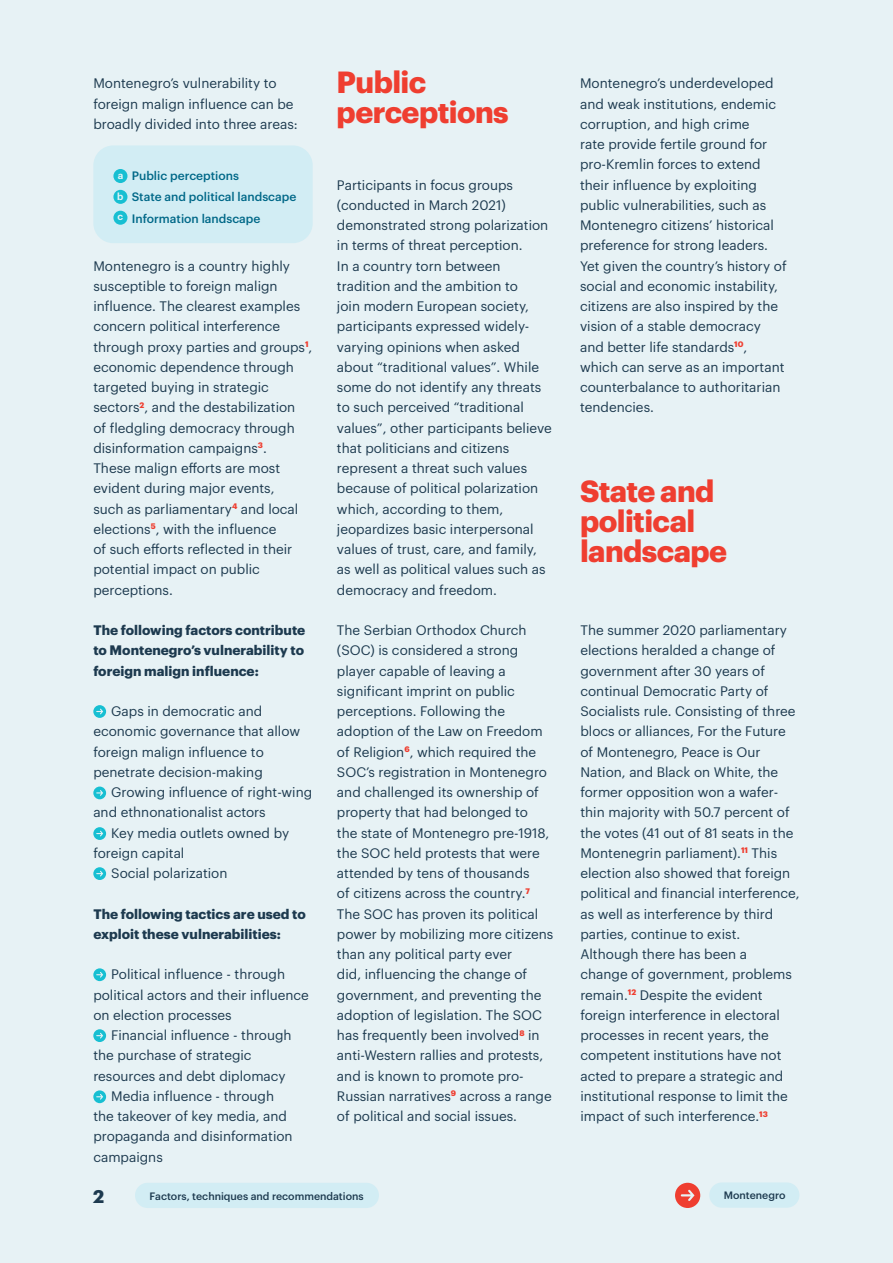
<style>
.page{position:relative;width:893px;height:1263px;background:#e7f2f5}
.page>*{position:absolute;margin:0;border:0;box-sizing:border-box;transform-origin:0 0}
.t1{font:700 30px/30px "Graphik";letter-spacing:-.02em;color:#ef3e30}
.t2{font:700 18px "Graphik";color:#1d3a4f}
.t3{font:13.5px/20.2px "Graphik";color:#1d3a4f}
.t4{font:700 13.5px/20.2px "Graphik";color:#1d3a4f;text-align:justify}
.t5{font:500 12px/21.1px "Graphik";color:#006888}
.t6{font:500 10.5px "Graphik";color:#1d3a4f}
.t7{font:600 9.9px/21.6px "Graphik";color:#e7f2f5}
</style>
<div class="page">
<div style="left:709px;top:1182px;width:90px;height:26px;background:#d2edf4;border-radius:13px"></div>
<div style="left:135px;top:1183px;width:244px;height:25px;background:#d2edf4;border-radius:13px"></div>
<div style="left:675px;top:1183px;width:25px;height:25px;background:#ef3e30;border-radius:50%"></div>
<svg style="left:681px;top:1190px;width:13px;height:11px"></svg>
<div style="left:93px;top:145px;width:220px;height:98px;background:#d2edf4;border-radius:20px"></div>
<div style="left:113px;top:169px;width:14px;height:14px;background:#17bfd2;border-radius:50%"></div>
<div style="left:113px;top:190px;width:14px;height:14px;background:#17bfd2;border-radius:50%"></div>
<div style="left:113px;top:211px;width:14px;height:14px;background:#17bfd2;border-radius:50%"></div>
<svg style="left:93px;top:1029px;width:13px;height:13px"></svg>
<svg style="left:96px;top:1033px;width:7px;height:5px"></svg>
<svg style="left:93px;top:1090px;width:13px;height:13px"></svg>
<svg style="left:96px;top:1094px;width:7px;height:6px"></svg>
<svg style="left:93px;top:705px;width:13px;height:13px"></svg>
<svg style="left:96px;top:709px;width:7px;height:5px"></svg>
<svg style="left:93px;top:827px;width:13px;height:13px"></svg>
<svg style="left:96px;top:831px;width:7px;height:5px"></svg>
<svg style="left:93px;top:867px;width:13px;height:13px"></svg>
<svg style="left:96px;top:871px;width:7px;height:5px"></svg>
<svg style="left:93px;top:968px;width:13px;height:13px"></svg>
<svg style="left:96px;top:972px;width:7px;height:6px"></svg>
<svg style="left:93px;top:786px;width:13px;height:13px"></svg>
<svg style="left:96px;top:790px;width:7px;height:6px"></svg>
<p class="t3" style="left:93px;top:72px;width:206px">Montenegro’s vulnerability to foreign malign influence can be broadly divided into three areas:</p>
<p class="t7" style="left:117px;top:164px;width:8px">a b</p>
<p class="t7" style="left:118px;top:205px;width:7px">c</p>
<p class="t5" style="left:132px;top:164px;width:166px">Public perceptions<br>State and political landscape<br>Information landscape</p>
<p class="t3" style="left:93px;top:254px;width:221px">Montenegro is a country highly susceptible to foreign malign influence. The clearest examples concern political interference through proxy parties and groups<sup>1</sup>, economic dependence through targeted buying in strategic sectors<sup>2</sup>, and the destabilization<br>of fledgling democracy through disinformation campaigns<sup>3</sup>.<br>These malign efforts are most evident during major events,<br>such as parliamentary<sup>4</sup> and local elections<sup>5</sup>, with the influence<br>of such efforts reflected in their potential impact on public perceptions.</p>
<p class="t4" style="left:93px;top:619px;width:214px">The following factors contribute to Montenegro’s vulnerability to foreign malign influence:</p>
<p class="t3" style="left:93px;top:700px;width:208px;text-indent:18px">Gaps in democratic and economic governance that allow foreign malign influence to penetrate decision-making</p>
<p class="t3" style="left:111px;top:781px;width:203px">Growing influence of right-wing</p>
<p class="t3" style="left:93px;top:801px;width:174px">and ethnonationalist actors</p>
<p class="t3" style="left:111px;top:821px;width:179px">Key media outlets owned by</p>
<p class="t3" style="left:93px;top:842px;width:93px">foreign capital</p>
<p class="t3" style="left:111px;top:862px;width:118px">Social polarization</p>
<p class="t4" style="left:93px;top:902px;width:214px">The following tactics are used to exploit these vulnerabilities:</p>
<p class="t3" style="left:93px;top:963px;width:217px;text-indent:18px">Political influence - through political actors and their influence on election processes</p>
<p class="t3" style="left:111px;top:1024px;width:182px">Financial influence - through</p>
<p class="t3" style="left:93px;top:1044px;width:160px">the purchase of strategic</p>
<p class="t3" style="left:93px;top:1064px;width:194px">resources and debt diplomacy</p>
<p class="t3" style="left:111px;top:1085px;width:164px">Media influence - through</p>
<p class="t3" style="left:93px;top:1105px;width:195px">the takeover of key media, and</p>
<p class="t3" style="left:93px;top:1125px;width:201px">propaganda and disinformation</p>
<p class="t3" style="left:93px;top:1145px;width:71px">campaigns</p>
<h1 class="t1" style="left:337px;top:64px;width:173px">Public perceptions</h1>
<p class="t3" style="left:580px;top:72px;width:208px">Montenegro’s underdeveloped and weak institutions, endemic corruption, and high crime<br>rate provide fertile ground for pro-Kremlin forces to extend their influence by exploiting public vulnerabilities, such as<br>Montenegro citizens’ historical preference for strong leaders.<br>Yet given the country’s history of social and economic instability, citizens are also inspired by the vision of a stable democracy and better life standards<sup>10</sup>, which can serve as an important counterbalance to authoritarian tendencies.</p>
<p class="t3" style="left:337px;top:173px;width:216px">Participants in focus groups (conducted in March 2021) demonstrated strong polarization in terms of threat perception.<br>In a country torn between tradition and the ambition to<br>join modern European society, participants expressed widely&shy;varying opinions when asked about “traditional values”. While some do not identify any threats to such perceived “traditional values”, other participants believe that politicians and citizens represent a threat such values because of political polarization which, according to them, jeopardizes basic interpersonal values of trust, care, and family, as well as political values such as democracy and freedom.</p>
<p class="t3" style="left:337px;top:619px;width:218px">The Serbian Orthodox Church (SOC) is considered a strong player capable of leaving a significant imprint on public perceptions. Following the adoption of the Law on Freedom of Religion<sup>6</sup>, which required the<br>SOC’s registration in Montenegro and challenged its ownership of property that had belonged to<br>the state of Montenegro pre-1918, the SOC held protests that were attended by tens of thousands<br>of citizens across the country.<sup>7<br></sup>The SOC has proven its political power by mobilizing more citizens than any political party ever<br>did, influencing the change of government, and preventing the adoption of legislation. The SOC has frequently been involved<sup>8</sup> in anti-Western rallies and protests, and is known to promote pro-<br>Russian narratives<sup>9</sup> across a range of political and social issues.</p>
<p class="t3" style="left:580px;top:619px;width:221px">The summer 2020 parliamentary elections heralded a change of government after 30 years of continual Democratic Party of<br>Socialists rule. Consisting of three blocs or alliances, For the Future of Montenegro, Peace is Our<br>Nation, and Black on White, the former opposition won a wafer&shy;thin majority with 50.7 percent of the votes (41 out of 81 seats in the<br>Montenegrin parliament).<sup>11</sup> This election also showed that foreign political and financial interference, as well as interference by third parties, continue to exist.<br>Although there has been a<br>change of government, problems remain.<sup>12</sup> Despite the evident foreign interference in electoral processes in recent years, the competent institutions have not acted to prepare a strategic and institutional response to limit the impact of such interference.<sup>13</sup></p>
<h1 class="t1" style="left:580px;top:474px;width:149px">State and political landscape</h1>
<h2 class="t2" style="left:93px;top:1182px;width:13px">2</h2>
<p class="t6" style="left:150px;top:1188px;width:216px">Factors, techniques and recommendations</p>
<p class="t6" style="left:724px;top:1187px;width:63px">Montenegro</p>
</div>
